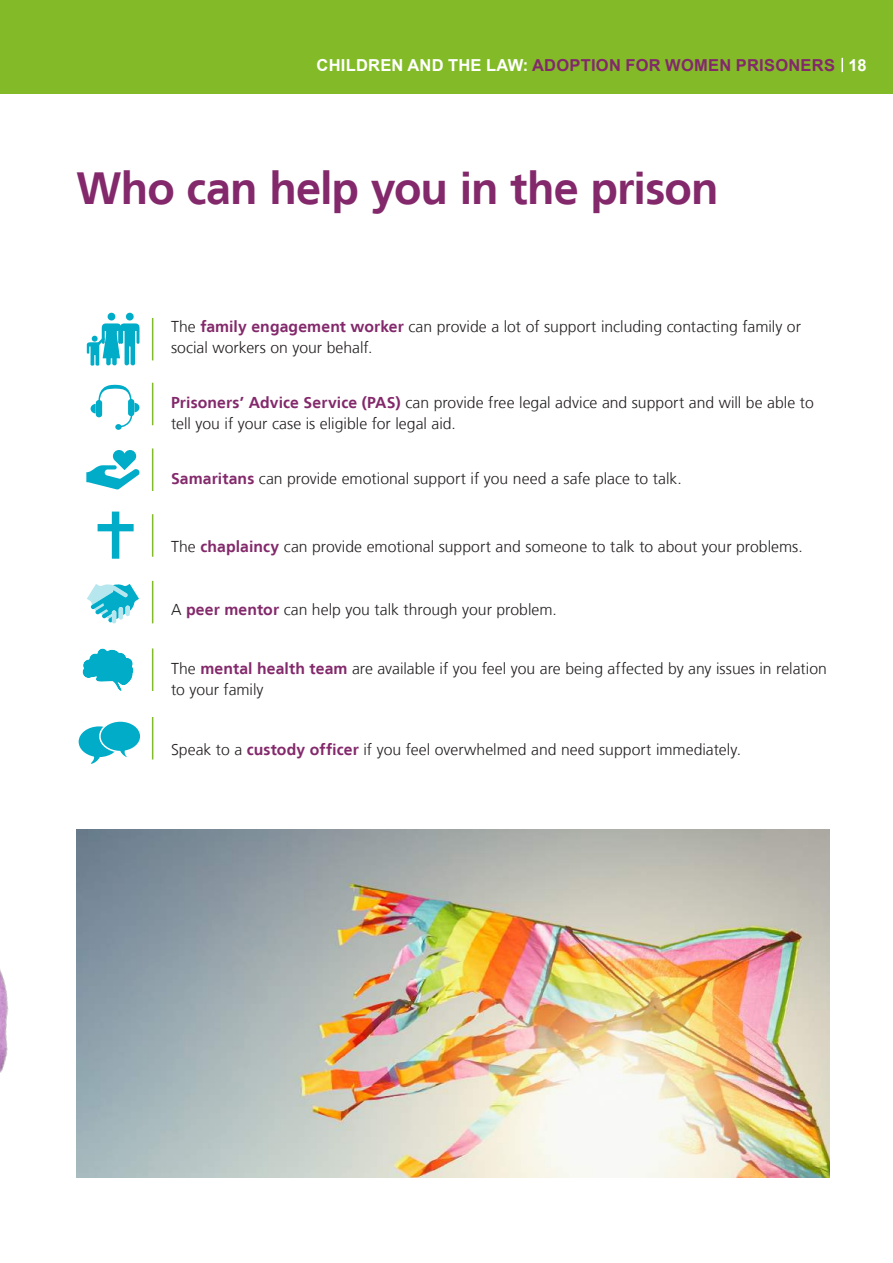
<style>
.page{position:relative;width:893px;height:1263px;background:#fff}
.page>*{position:absolute;margin:0;border:0;box-sizing:border-box;transform-origin:0 0}
.t1{font:700 45px "Frutiger LT";letter-spacing:-.02em;color:#83296b}
.t2{font:700 16.5px "Arial";letter-spacing:.015em;color:#83296b}
.t3{font:700 16.5px "Arial";color:#fff}
.t4{font:300 15.75px/21px "Frutiger LT";color:#231f20}
.s1{color:#fff}
.s2{font-weight:700;color:#83296b}
</style>
<div class="page">
<div style="left:0;top:0;width:893px;height:94px;background:#82bb27"></div>
<svg style="left:841px;top:58px;width:2px;height:14px"></svg>
<svg style="left:79px;top:721px;width:61px;height:43px"></svg>
<hr style="left:152px;top:318px;width:1px;height:42px;background:#82bb27">
<hr style="left:152px;top:383px;width:1px;height:42px;background:#82bb27">
<hr style="left:152px;top:448px;width:1px;height:43px;background:#82bb27">
<hr style="left:152px;top:514px;width:1px;height:43px;background:#82bb27">
<hr style="left:152px;top:581px;width:1px;height:42px;background:#82bb27">
<hr style="left:152px;top:648px;width:1px;height:43px;background:#82bb27">
<hr style="left:152px;top:717px;width:1px;height:42px;background:#82bb27">
<svg style="left:82px;top:648px;width:52px;height:43px"></svg>
<svg style="left:86px;top:450px;width:53px;height:39px"></svg>
<div style="left:126px;top:313px;width:8px;height:7px;background:#00acc8;border-radius:50%"></div>
<div style="left:108px;top:313px;width:7px;height:7px;background:#00acc8;border-radius:50%"></div>
<svg style="left:87px;top:323px;width:52px;height:43px"></svg>
<svg style="left:91px;top:385px;width:48px;height:42px"></svg>
<div style="left:115px;top:424px;width:7px;height:6px;background:#00acc8;border-radius:50%"></div>
<svg style="left:98px;top:512px;width:36px;height:47px"></svg>
<svg style="left:87px;top:584px;width:52px;height:39px"></svg>
<img style="left:77px;top:830px;width:752px;height:348px">
<img style="left:0;top:969px;width:9px;height:104px">
<p class="t2" style="left:317px;top:53px;width:520px"><span class="s1">CHILDREN AND THE LAW:</span> ADOPTION FOR WOMEN PRISONERS</p>
<p class="t3" style="left:848px;top:53px;width:20px">18</p>
<h1 class="t1" style="left:77px;top:162px;width:644px">Who can help you in the prison</h1>
<p class="t4" style="left:171px;top:316px;width:631px">The <span class="s2">family engagement worker</span> can provide a lot of support including contacting family or social workers on your behalf.</p>
<p class="t4" style="left:171px;top:392px;width:644px"><span class="s2">Prisoners’ Advice Service (PAS)</span> can provide free legal advice and support and will be able to tell you if your case is eligible for legal aid.</p>
<p class="t4" style="left:171px;top:468px;width:512px"><span class="s2">Samaritans</span> can provide emotional support if you need a safe place to talk.</p>
<p class="t4" style="left:171px;top:536px;width:633px">The <span class="s2">chaplaincy</span> can provide emotional support and someone to talk to about your problems.</p>
<p class="t4" style="left:171px;top:599px;width:387px">A <span class="s2">peer mentor</span> can help you talk through your problem.</p>
<p class="t4" style="left:171px;top:659px;width:657px">The <span class="s2">mental health team</span> are available if you feel you are being affected by any issues in relation to your family</p>
<p class="t4" style="left:171px;top:739px;width:571px">Speak to a <span class="s2">custody officer</span> if you feel overwhelmed and need support immediately.</p>
</div>
